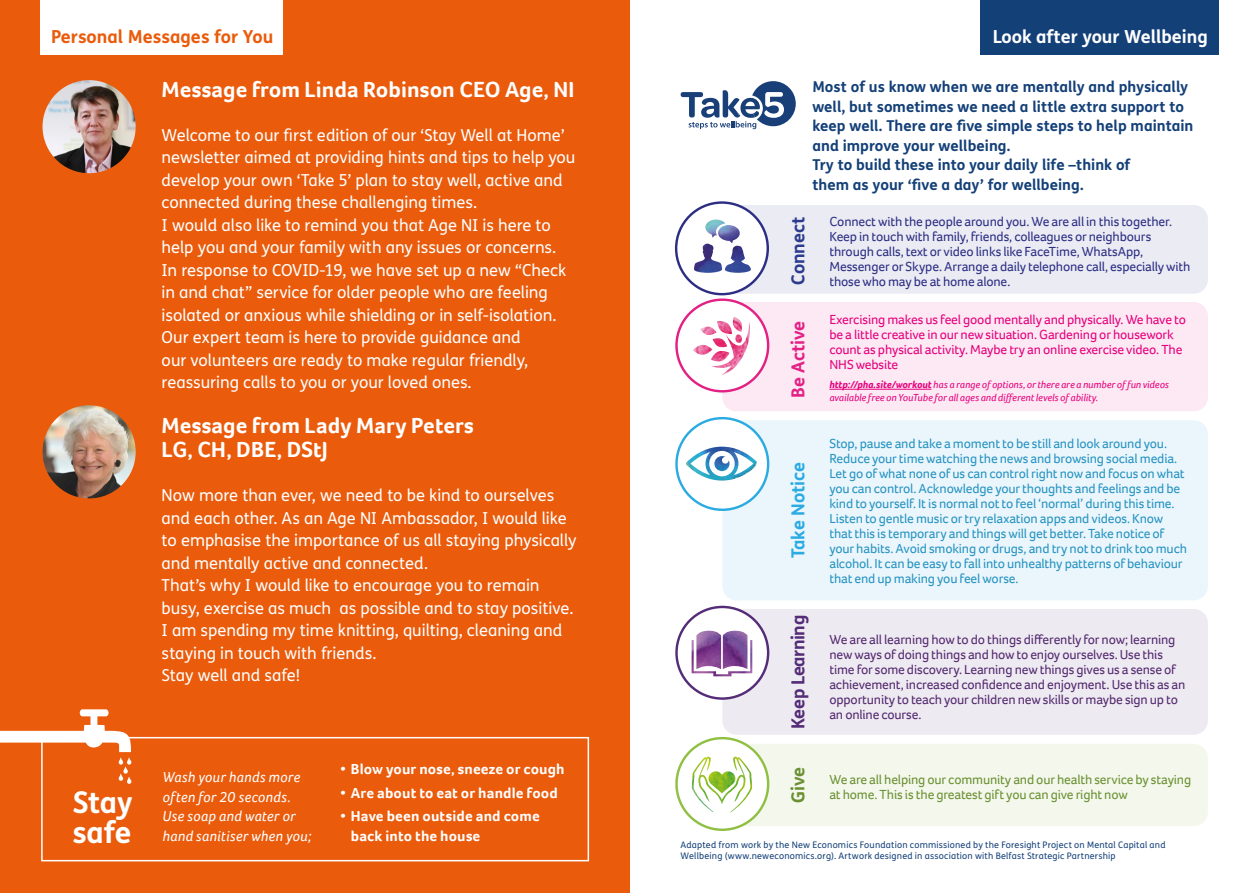
<style>
.page{position:relative;width:1259px;height:893px;background:#fff}
.page>*{position:absolute;margin:0;border:0;box-sizing:border-box;transform-origin:0 0}
.t1{font:700 30px/30px "FS Me";letter-spacing:-.01em;color:#fff}
.t2{font:700 22.5px/24px "Foco";letter-spacing:.005em;color:#fff}
.t3{font:700 18px "FS Me";color:#ea5b0b}
.t4{font:700 18px "FS Me";color:#fff}
.t5{font:700 18px "FS Me";letter-spacing:-.025em;color:#542c77}
.t6{font:700 18px "FS Me";letter-spacing:-.01em;color:#2babe2}
.t7{font:700 18px "FS Me";letter-spacing:-.005em;color:#e32185}
.t8{font:700 18px "FS Me";letter-spacing:-.005em;color:#2c3b8e}
.t9{font:700 18px "FS Me";color:#6b9033}
.t10{font:16.5px/22.5px "FS Me";letter-spacing:-.005em;color:#fff}
.t11{font:700 15px/19.5px "FS Me";color:#144078}
.t12{font:700 15px/19.5px "Foco";letter-spacing:.01em;color:#fff}
.t13{font:italic 15px/19.5px "Foco";letter-spacing:.005em;color:#fff}
.t14{font:13.5px/15px "Foco";letter-spacing:-.015em;color:#2793c1}
.t15{font:13.5px/15px "Foco";letter-spacing:-.015em;color:#53296f}
.t16{font:13.5px/15px "Foco";letter-spacing:-.015em;color:#2d2e83}
.t17{font:13.5px/15px "Foco";letter-spacing:-.015em;color:#e6007d}
.t18{font:13.5px/15px "Foco";letter-spacing:-.015em;color:#6b9033}
.t19{font:italic 10.5px/13.5px "Foco";letter-spacing:-.005em;color:#e6007d}
.t20{font:9px/10.8px "FS Me";letter-spacing:.02em;color:#144078}
.s1{font-weight:700}
</style>
<div class="page">
<div style="left:980px;top:0;width:238px;height:54px;background:#144078"></div>
<div style="left:0;top:0;width:629px;height:893px;background:#ea5b0b"></div>
<div style="left:722px;top:205px;width:486px;height:89px;background:#eaebf3;border-radius:14px"></div>
<div style="left:722px;top:302px;width:486px;height:109px;background:#fce9f3;border-radius:14px"></div>
<div style="left:722px;top:420px;width:486px;height:180px;background:#eaf6fc;border-radius:14px"></div>
<div style="left:722px;top:609px;width:486px;height:126px;background:#eeeaf1;border-radius:14px"></div>
<div style="left:722px;top:744px;width:486px;height:82px;background:#f4f8ec;border-radius:14px"></div>
<img style="left:43px;top:80px;width:93px;height:93px;border-radius:47px">
<img style="left:43px;top:405px;width:93px;height:93px;border-radius:47px">
<div style="left:40px;top:0;width:242px;height:54px;background:#fff"></div>
<div style="left:41px;top:737px;width:548px;height:124px;border:2px solid #fff"></div>
<hr style="left:829px;top:389px;width:102px;height:1px;background:#e6007d">
<svg style="left:680px;top:81px;width:116px;height:48px"></svg>
<div style="left:676px;top:203px;width:92px;height:91px;background:#fff;border-radius:50%"></div>
<div style="left:675px;top:201px;width:94px;height:94px;border:2px solid #2d2e83;border-radius:50%"></div>
<div style="left:676px;top:300px;width:92px;height:91px;background:#fff;border-radius:50%"></div>
<div style="left:675px;top:298px;width:94px;height:94px;border:2px solid #e32185;border-radius:50%"></div>
<div style="left:676px;top:418px;width:92px;height:92px;background:#fff;border-radius:50%"></div>
<div style="left:675px;top:417px;width:94px;height:94px;border:2px solid #2babe2;border-radius:50%"></div>
<div style="left:676px;top:607px;width:92px;height:92px;background:#fff;border-radius:50%"></div>
<div style="left:675px;top:606px;width:94px;height:94px;border:2px solid #542c77;border-radius:50%"></div>
<div style="left:676px;top:738px;width:92px;height:92px;background:#fff;border-radius:50%"></div>
<div style="left:675px;top:737px;width:94px;height:94px;border:2px solid #8fc043;border-radius:50%"></div>
<img style="left:694px;top:220px;width:57px;height:53px">
<img style="left:693px;top:317px;width:57px;height:58px">
<img style="left:686px;top:447px;width:71px;height:34px">
<img style="left:691px;top:631px;width:61px;height:45px">
<img style="left:692px;top:756px;width:60px;height:56px">
<svg style="left:0;top:709px;width:132px;height:75px"></svg>
<p class="t3" style="left:51px;top:22px;width:224px">Personal Messages for You</p>
<p class="t4" style="left:992px;top:22px;width:217px">Look after your Wellbeing</p>
<p class="t11" style="left:812px;top:77px;width:382px">Most of us know when we are mentally and physically well, but sometimes we need a little extra support to keep well. There are five simple steps to help maintain and improve your wellbeing.<br>Try to build these into your daily life –think of<br>them as your ‘five a day’ for wellbeing.</p>
<p class="t16" style="left:829px;top:213px;width:363px">Connect with the people around you. We are all in this together.<br>Keep in touch with family, friends, colleagues or neighbours through calls, text or video links like FaceTime, WhatsApp, Messenger or Skype. Arrange a daily telephone call, especially with those who may be at home alone.</p>
<h2 class="t2" style="left:162px;top:77px;width:414px">Message from Linda Robinson CEO Age, NI</h2>
<p class="t10" style="left:162px;top:123px;width:415px">Welcome to our first edition of our ‘Stay Well at Home’ newsletter aimed at providing hints and tips to help you develop your own ‘Take 5’ plan to stay well, active and connected during these challenging times.<br>I would also like to remind you that Age NI is here to help you and your family with any issues or concerns.<br>In response to COVID-19, we have set up a new “Check in and chat” service for older people who are feeling isolated or anxious while shielding or in self-isolation.<br>Our expert team is here to provide guidance and<br>our volunteers are ready to make regular friendly, reassuring calls to you or your loved ones.</p>
<h2 class="t2" style="left:162px;top:413px;width:314px">Message from Lady Mary Peters<br>LG, CH, DBE, DStJ</h2>
<p class="t10" style="left:162px;top:484px;width:416px">Now more than ever, we need to be kind to ourselves and each other. As an Age NI Ambassador, I would like to emphasise the importance of us all staying physically and mentally active and connected.<br>That’s why I would like to encourage you to remain busy, exercise as much as possible and to stay positive.<br>I am spending my time knitting, quilting, cleaning and staying in touch with friends.<br>Stay well and safe!</p>
<p class="t8" style="left:784px;top:285px;width:70px;rotate:-90deg">Connect</p>
<p class="t7" style="left:784px;top:398px;width:79px;rotate:-90deg">Be Active</p>
<p class="t17" style="left:829px;top:312px;width:358px">Exercising makes us feel good mentally and physically. We have to be a little creative in our new situation. Gardening or housework count as physical activity. Maybe try an online exercise video. The NHS website</p>
<p class="t19" style="left:829px;top:378px;width:341px"><span class="s1">http://pha.site/workout</span> has a range of options, or there are a number of fun videos available free on YouTube for all ages and different levels of ability.</p>
<p class="t14" style="left:829px;top:436px;width:359px">Stop, pause and take a moment to be still and look around you.<br>Reduce your time watching the news and browsing social media.<br>Let go of what none of us can control right now and focus on what you can control. Acknowledge your thoughts and feelings and be kind to yourself. It is normal not to feel ‘normal’ during this time.<br>Listen to gentle music or try relaxation apps and videos. Know that this is temporary and things will get better. Take notice of your habits. Avoid smoking or drugs, and try not to drink too much alcohol. It can be easy to fall into unhealthy patterns of behaviour that end up making you feel worse.</p>
<p class="t6" style="left:784px;top:558px;width:98px;rotate:-90deg">Take Notice</p>
<p class="t5" style="left:784px;top:729px;width:116px;rotate:-90deg">Keep Learning</p>
<p class="t15" style="left:829px;top:632px;width:358px">We are all learning how to do things differently for now; learning new ways of doing things and how to enjoy ourselves. Use this time for some discovery. Learning new things gives us a sense of achievement, increased confidence and enjoyment. Use this as an opportunity to teach your children new skills or maybe sign up to an online course.</p>
<h1 class="t1" style="left:72px;top:786px;width:62px">Stay safe</h1>
<p class="t13" style="left:162px;top:767px;width:150px">Wash your hands more often for 20 seconds.<br>Use soap and water or hand sanitiser when you;</p>
<p class="t12" style="left:340px;top:759px;width:226px">• Blow your nose, sneeze or cough</p>
<p class="t12" style="left:340px;top:783px;width:219px">• Are about to eat or handle food</p>
<p class="t12" style="left:351px;top:806px;width:190px;text-indent:-10px">• Have been outside and come back into the house</p>
<p class="t9" style="left:784px;top:803px;width:38px;rotate:-90deg">Give</p>
<p class="t18" style="left:829px;top:771px;width:363px">We are all helping our community and our health service by staying at home. This is the greatest gift you can give right now</p>
<p class="t20" style="left:680px;top:839px;width:486px">Adapted from work by the New Economics Foundation commissioned by the Foresight Project on Mental Capital and<br>Wellbeing (www.neweconomics.org). Artwork designed in association with Belfast Strategic Partnership</p>
</div>
